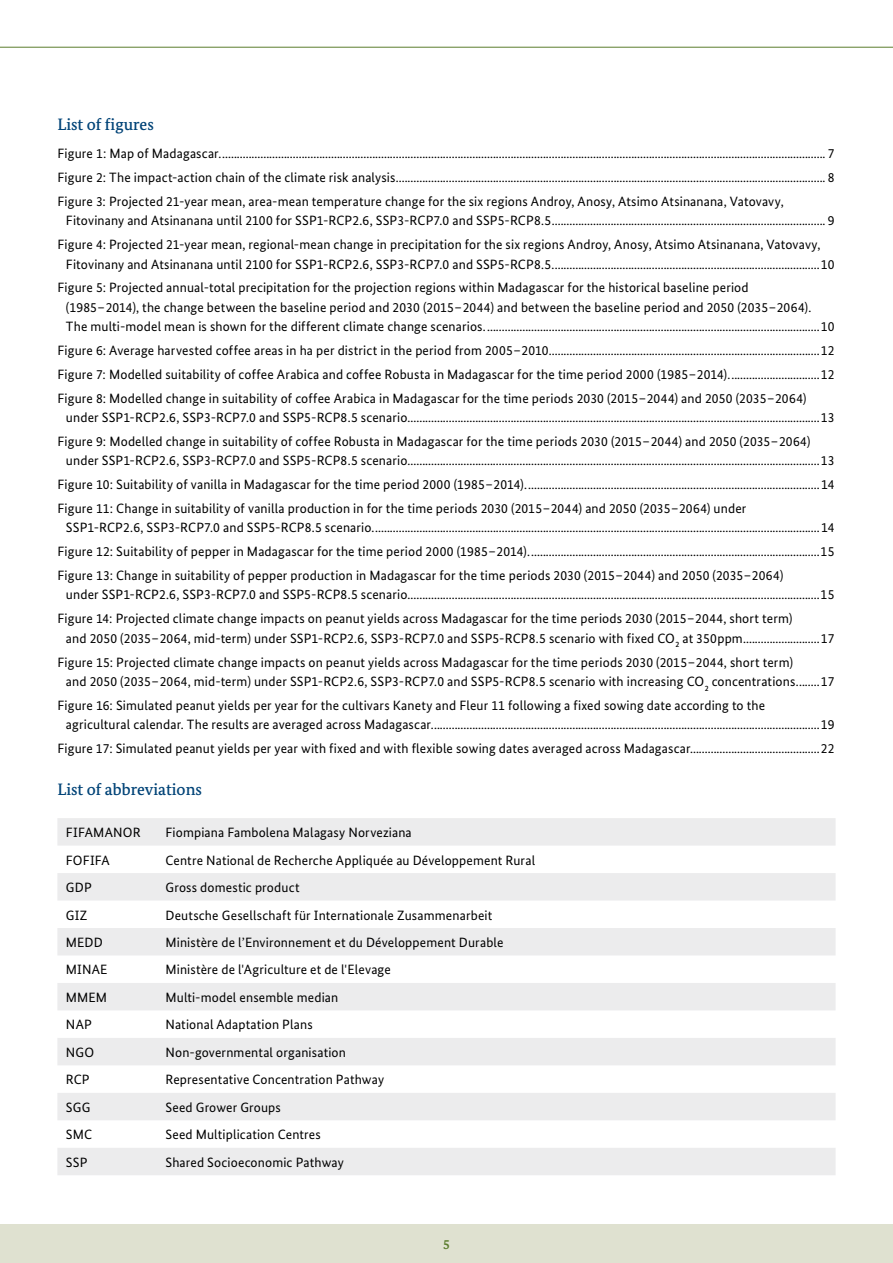
<style>
.page{position:relative;width:893px;height:1263px;background:#fff}
.page>*{position:absolute;margin:0;border:0;box-sizing:border-box;transform-origin:0 0}
.t1{font:500 16.5px "Bundes Serif";color:#004377}
.t2{font:13.5px/23.7px "Bundes Sans";letter-spacing:.01em;color:#000}
.t3{font:700 13.5px "Bundes Serif";color:#5b7d2e}
</style>
<div class="page">
<div style="left:0;top:1224px;width:893px;height:39px;background:#dfe1d0"></div>
<hr style="left:0;top:47px;width:893px;height:1px;background:#5b7d2e">
<svg style="left:57px;top:818px;width:779px;height:357px;fill:#ececed"></svg>
<p class="t1" style="left:57px;top:115px;width:98px">List of figures</p>
<p class="t2" style="left:57px;top:142px;width:779px;text-align:justify">Figure 1: Map of Madagascar.............................................................................................................................................................................................................. 7<br>Figure 2: The impact-action chain of the climate risk analysis.................................................................................................................................................. 8<br>Figure 3: Projected 21-year mean, area-mean temperature change for the six regions Androy, Anosy, Atsimo Atsinanana, Vatovavy,</p>
<p class="t2" style="left:57px;top:209px;width:779px;text-indent:9px">Fitovinany and Atsinanana until 2100 for SSP1-RCP2.6, SSP3-RCP7.0 and SSP5-RCP8.5............................................................................................. 9<br>Figure 4: Projected 21-year mean, regional-mean change in precipitation for the six regions Androy, Anosy, Atsimo Atsinanana, Vatovavy,</p>
<p class="t2" style="left:57px;top:252px;width:779px;text-indent:9px">Fitovinany and Atsinanana until 2100 for SSP1-RCP2.6, SSP3-RCP7.0 and SSP5-RCP8.5...........................................................................................10<br>Figure 5: Projected annual-total precipitation for the projection regions within Madagascar for the historical baseline period</p>
<p class="t2" style="left:66px;top:297px;width:770px;line-height:19.5px">(1985–2014), the change between the baseline period and 2030 (2015–2044) and between the baseline period and 2050 (2035–2064).<br>The multi-model mean is shown for the different climate change scenarios..................................................................................................................10</p>
<p class="t2" style="left:57px;top:339px;width:778px;text-align:justify">Figure 6: Average harvested coffee areas in ha per district in the period from 2005–2010............................................................................................12<br>Figure 7: Modelled suitability of coffee Arabica and coffee Robusta in Madagascar for the time period 2000 (1985–2014)...............................12<br>Figure 8: Modelled change in suitability of coffee Arabica in Madagascar for the time periods 2030 (2015–2044) and 2050 (2035–2064)</p>
<p class="t2" style="left:57px;top:406px;width:779px;text-indent:9px">under SSP1-RCP2.6, SSP3-RCP7.0 and SSP5-RCP8.5 scenario............................................................................................................................................13<br>Figure 9: Modelled change in suitability of coffee Robusta in Madagascar for the time periods 2030 (2015–2044) and 2050 (2035–2064)</p>
<p class="t2" style="left:57px;top:449px;width:779px;text-align:justify;text-indent:9px">under SSP1-RCP2.6, SSP3-RCP7.0 and SSP5-RCP8.5 scenario............................................................................................................................................13<br>Figure 10: Suitability of vanilla in Madagascar for the time period 2000 (1985–2014)....................................................................................................14<br>Figure 11: Change in suitability of vanilla production in for the time periods 2030 (2015–2044) and 2050 (2035–2064) under</p>
<p class="t2" style="left:57px;top:516px;width:778px;text-align:justify;text-indent:9px">SSP1-RCP2.6, SSP3-RCP7.0 and SSP5-RCP8.5 scenario........................................................................................................................................................14<br>Figure 12: Suitability of pepper in Madagascar for the time period 2000 (1985–2014)...................................................................................................15<br>Figure 13: Change in suitability of pepper production in Madagascar for the time periods 2030 (2015–2044) and 2050 (2035–2064)</p>
<p class="t2" style="left:57px;top:583px;width:778px;text-indent:9px">under SSP1-RCP2.6, SSP3-RCP7.0 and SSP5-RCP8.5 scenario............................................................................................................................................15<br>Figure 14: Projected climate change impacts on peanut yields across Madagascar for the time periods 2030 (2015–2044, short term)</p>
<p class="t2" style="left:57px;top:626px;width:779px;text-indent:9px">and 2050 (2035–2064, mid-term) under SSP1-RCP2.6, SSP3-RCP7.0 and SSP5-RCP8.5 scenario with fixed CO<sub>2</sub> at 350ppm..........................17<br>Figure 15: Projected climate change impacts on peanut yields across Madagascar for the time periods 2030 (2015–2044, short term)</p>
<p class="t2" style="left:57px;top:669px;width:779px;text-indent:9px">and 2050 (2035–2064, mid-term) under SSP1-RCP2.6, SSP3-RCP7.0 and SSP5-RCP8.5 scenario with increasing CO<sub>2</sub> concentrations........17<br>Figure 16: Simulated peanut yields per year for the cultivars Kanety and Fleur 11 following a fixed sowing date according to the</p>
<p class="t2" style="left:57px;top:713px;width:779px;text-align:right">agricultural calendar. The results are averaged across Madagascar....................................................................................................................................19<br>Figure 17: Simulated peanut yields per year with fixed and with flexible sowing dates averaged across Madagascar............................................22</p>
<p class="t1" style="left:57px;top:779px;width:146px">List of abbreviations</p>
<p class="t2" style="left:66px;top:820px;width:76px">FIFAMANOR</p>
<p class="t2" style="left:165px;top:820px;width:248px">Fiompiana Fambolena Malagasy Norveziana</p>
<p class="t2" style="left:66px;top:848px;width:45px">FOFIFA</p>
<p class="t2" style="left:165px;top:848px;width:371px">Centre National de Recherche Appliquée au Développement Rural</p>
<p class="t2" style="left:66px;top:875px;width:27px">GDP</p>
<p class="t2" style="left:165px;top:875px;width:136px">Gross domestic product</p>
<p class="t2" style="left:66px;top:903px;width:23px">GIZ</p>
<p class="t2" style="left:165px;top:903px;width:328px">Deutsche Gesellschaft für Internationale Zusammenarbeit</p>
<p class="t2" style="left:66px;top:930px;width:38px">MEDD</p>
<p class="t2" style="left:165px;top:930px;width:340px">Ministère de l’Environnement et du Développement Durable</p>
<p class="t2" style="left:66px;top:958px;width:43px">MINAE</p>
<p class="t2" style="left:165px;top:958px;width:227px">Ministère de l'Agriculture et de l'Elevage</p>
<p class="t2" style="left:66px;top:985px;width:43px">MMEM</p>
<p class="t2" style="left:165px;top:985px;width:174px">Multi-model ensemble median</p>
<p class="t2" style="left:66px;top:1013px;width:27px">NAP</p>
<p class="t2" style="left:165px;top:1013px;width:149px">National Adaptation Plans</p>
<p class="t2" style="left:66px;top:1040px;width:30px">NGO</p>
<p class="t2" style="left:165px;top:1040px;width:182px">Non-governmental organisation</p>
<p class="t2" style="left:66px;top:1068px;width:25px">RCP</p>
<p class="t2" style="left:165px;top:1068px;width:220px">Representative Concentration Pathway</p>
<p class="t2" style="left:66px;top:1095px;width:26px">SGG</p>
<p class="t2" style="left:165px;top:1095px;width:117px">Seed Grower Groups</p>
<p class="t2" style="left:66px;top:1123px;width:28px">SMC</p>
<p class="t2" style="left:165px;top:1123px;width:157px">Seed Multiplication Centres</p>
<p class="t2" style="left:66px;top:1150px;width:23px">SSP</p>
<p class="t2" style="left:165px;top:1150px;width:180px">Shared Socioeconomic Pathway</p>
<p class="t3" style="left:443px;top:1236px;width:8px">5</p>
</div>
